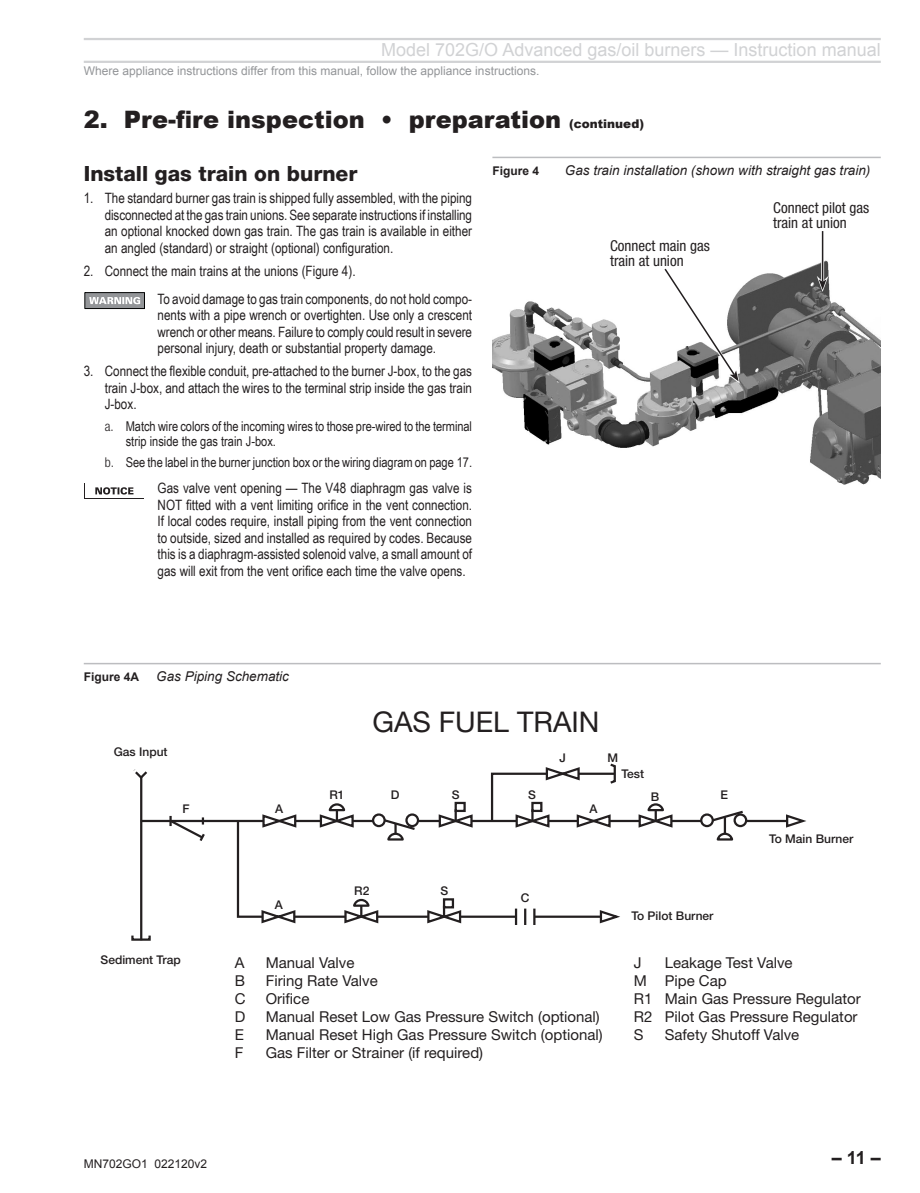
<style>
.page{position:relative;width:920px;height:1193px;background:#fff}
.page>*{position:absolute;margin:0;border:0;box-sizing:border-box;transform-origin:0 0}
.t1{font:28.5px "Helvetica Neue";color:#231f20}
.Main_Head{font:900 24px "Arial";color:#231f20}
.Subhead_1{font:800 21px "Helvetica Neue";color:#231f20}
.t2{font:18px "Arial";color:#d1d2d4}
.t3{font:700 18px "Arial";color:#231f20}
.t4{font:15px/18px "Helvetica Neue";color:#231f20}
.t5{font:condensed 15px/15px "Helvetica Neue";color:#231f20}
.BodyWarn{font:14.25px/16.5px "Arial Narrow";color:#231f20;text-align:justify}
.Indent1{font:14.25px/16.5px "Arial Narrow";color:#231f20;text-align:justify}
.t6{font:13.5px/15px "Arial Narrow";letter-spacing:-.005em;color:#231f20}
.t7{font:italic 13.5px "Arial";color:#231f20}
.t8{font:12px "Arial";color:#939598}
.t9{font:500 12px "Helvetica Neue";color:#231f20}
.t10{font:12px "Arial";color:#231f20}
.t11{font:700 12px "Arial";color:#231f20}
.s1{font-size:12px}
.s2{font-family:"Helvetica Neue";font-weight:300;font-stretch:condensed}
</style>
<div class="page">
<hr style="left:84px;top:38px;width:796px;height:2px;background:#d1d2d4">
<hr style="left:84px;top:61px;width:796px;height:2px;background:#d1d2d4">
<div style="left:85px;top:292px;width:59px;height:16px;background:#939598"></div>
<div style="left:85px;top:292px;width:59px;height:16px;border:1px solid #010202"></div>
<svg style="left:89px;top:297px;width:51px;height:7px"></svg>
<svg style="left:84px;top:483px;width:60px;height:16px"></svg>
<div style="left:85px;top:483px;width:58px;height:15px;background:#fff"></div>
<svg style="left:95px;top:487px;width:38px;height:7px"></svg>
<hr style="left:492px;top:157px;width:388px;height:1px;background:#bcbdc0">
<hr style="left:84px;top:662px;width:796px;height:2px;background:#bcbdc0">
<img style="left:492px;top:260px;width:388px;height:225px">
<hr style="left:821px;top:232px;width:3px;height:49px;background:#fff">
<hr style="left:821px;top:231px;width:2px;height:50px;background:#231f20">
<svg style="left:816px;top:276px;width:12px;height:16px"></svg>
<svg style="left:661px;top:265px;width:78px;height:118px"></svg>
<hr style="left:548px;top:819px;width:157px;height:2px;background:#231f20">
<hr style="left:739px;top:819px;width:51px;height:2px;background:#231f20">
<hr style="left:141px;top:819px;width:238px;height:2px;background:#231f20">
<svg style="left:784px;top:814px;width:22px;height:14px"></svg>
<hr style="left:140px;top:776px;width:2px;height:164px;background:#231f20">
<svg style="left:133px;top:769px;width:14px;height:11px"></svg>
<div style="left:131px;top:934px;width:20px;height:6px;border:2px solid #231f20"></div>
<svg style="left:167px;top:815px;width:40px;height:26px"></svg>
<svg style="left:636px;top:803px;width:38px;height:25px"></svg>
<svg style="left:716px;top:831px;width:18px;height:10px"></svg>
<hr style="left:723px;top:817px;width:3px;height:16px;background:#231f20">
<svg style="left:236px;top:763px;width:387px;height:161px"></svg>
<div style="left:701px;top:814px;width:11px;height:11px;background:#fff;border-radius:50%"></div>
<div style="left:700px;top:813px;width:13px;height:14px;border:2px solid #231f20;border-radius:50%"></div>
<div style="left:733px;top:813px;width:14px;height:14px;border:2px solid #231f20;border-radius:50%"></div>
<svg style="left:710px;top:810px;width:35px;height:12px"></svg>
<p class="t2" style="left:381px;top:38px;width:501px">Model 702G/O Advanced gas/oil burners — Instruction manual</p>
<p class="t8" style="left:84px;top:62px;width:457px">Where appliance instructions differ from this manual, follow the appliance instructions.</p>
<p class="Main_Head" style="left:84px;top:102px;width:561px">2. Pre-fire inspection • preparation <span class="s1">(continued)</span></p>
<p class="Subhead_1" style="left:84px;top:161px;width:275px">Install gas train on burner</p>
<p class="Indent1" style="left:105px;top:189px;width:369px;text-indent:-21px">1. The standard burner gas train is shipped fully assembled, with the piping disconnected at the gas train unions. See separate instructions if installing an optional knocked down gas train. The gas train is available in either an angled (standard) or straight (optional) configuration.</p>
<p class="Indent1" style="left:84px;top:262px;width:273px">2. Connect the main trains at the unions (Figure 4).</p>
<p class="BodyWarn" style="left:157px;top:290px;width:316px">To avoid damage to gas train components, do not hold compo&shy;nents with a pipe wrench or overtighten. Use only a crescent wrench or other means. Failure to comply could result in severe personal injury, death or substantial property damage.</p>
<p class="Indent1" style="left:105px;top:362px;width:369px;text-indent:-21px">3. Connect the flexible conduit, pre-attached to the burner J-box, to the gas train J-box, and attach the wires to the terminal strip inside the gas train J-box.</p>
<p class="t6" style="left:126px;top:418px;width:348px;text-indent:-21px"><span class="s2">a.</span> Match wire colors of the incoming wires to those pre-wired to the terminal strip inside the gas train J-box.</p>
<p class="t6" style="left:105px;top:454px;width:369px"><span class="s2">b.</span> See the label in the burner junction box or the wiring diagram on page 17.</p>
<p class="BodyWarn" style="left:157px;top:479px;width:316px">Gas valve vent opening — The V48 diaphragm gas valve is NOT fitted with a vent limiting orifice in the vent connection.<br>If local codes require, install piping from the vent connection to outside, sized and installed as required by codes. Because this is a diaphragm-assisted solenoid valve, a small amount of gas will exit from the vent orifice each time the valve opens.</p>
<p class="t11" style="left:492px;top:162px;width:48px">Figure 4</p>
<p class="t7" style="left:564px;top:161px;width:307px">Gas train installation (shown with straight gas train)</p>
<p class="t5" style="left:773px;top:200px;width:97px">Connect pilot gas train at union</p>
<p class="t5" style="left:610px;top:238px;width:101px">Connect main gas train at union</p>
<p class="t11" style="left:84px;top:668px;width:57px">Figure 4A</p>
<p class="t7" style="left:156px;top:667px;width:134px">Gas Piping Schematic</p>
<p class="t9" style="left:114px;top:744px;width:55px">Gas Input</p>
<p class="t9" style="left:182px;top:801px;width:9px">F</p>
<p class="t9" style="left:275px;top:801px;width:10px">A</p>
<p class="t9" style="left:275px;top:896px;width:10px">A</p>
<p class="t1" style="left:372px;top:704px;width:228px">GAS FUEL TRAIN</p>
<p class="t9" style="left:559px;top:750px;width:8px">J</p>
<p class="t9" style="left:607px;top:750px;width:12px">M</p>
<p class="t9" style="left:621px;top:766px;width:24px">Test</p>
<p class="t9" style="left:329px;top:787px;width:17px">R1</p>
<p class="t9" style="left:451px;top:787px;width:9px">S</p>
<p class="t9" style="left:650px;top:789px;width:10px">B</p>
<p class="t9" style="left:528px;top:787px;width:9px">S</p>
<p class="t9" style="left:391px;top:787px;width:10px">D</p>
<p class="t9" style="left:720px;top:787px;width:9px">E</p>
<p class="t9" style="left:354px;top:883px;width:17px">R2</p>
<p class="t9" style="left:440px;top:883px;width:9px">S</p>
<p class="t9" style="left:521px;top:890px;width:10px">C</p>
<p class="t9" style="left:589px;top:801px;width:10px">A</p>
<p class="t9" style="left:631px;top:908px;width:84px">To Pilot Burner</p>
<p class="t9" style="left:769px;top:831px;width:86px">To Main Burner</p>
<p class="t9" style="left:101px;top:952px;width:82px">Sediment Trap</p>
<p class="t4" style="left:235px;top:953px;width:11px">A</p>
<p class="t4" style="left:266px;top:953px;width:90px">Manual Valve</p>
<p class="t4" style="left:235px;top:971px;width:12px">B</p>
<p class="t4" style="left:266px;top:971px;width:113px">Firing Rate Valve</p>
<p class="t4" style="left:235px;top:989px;width:12px">C</p>
<p class="t4" style="left:266px;top:989px;width:45px">Orifice</p>
<p class="t4" style="left:235px;top:1007px;width:12px">D</p>
<p class="t4" style="left:266px;top:1007px;width:335px">Manual Reset Low Gas Pressure Switch (optional)</p>
<p class="t4" style="left:235px;top:1025px;width:11px">E</p>
<p class="t4" style="left:266px;top:1025px;width:338px">Manual Reset High Gas Pressure Switch (optional)</p>
<p class="t4" style="left:235px;top:1043px;width:10px">F</p>
<p class="t4" style="left:266px;top:1043px;width:219px">Gas Filter or Strainer (if required)</p>
<p class="t4" style="left:633px;top:953px;width:9px">J</p>
<p class="t4" style="left:633px;top:953px;width:228px;text-indent:31px">Leakage Test Valve<br>M Pipe Cap<br>R1 Main Gas Pressure Regulator<br>R2 Pilot Gas Pressure Regulator<br>S</p>
<p class="t4" style="left:664px;top:1025px;width:136px">Safety Shutoff Valve</p>
<p class="t10" style="left:84px;top:1155px;width:125px">MN702GO1 022120v2</p>
<p class="t3" style="left:831px;top:1145px;width:51px">– 11 –</p>
</div>
